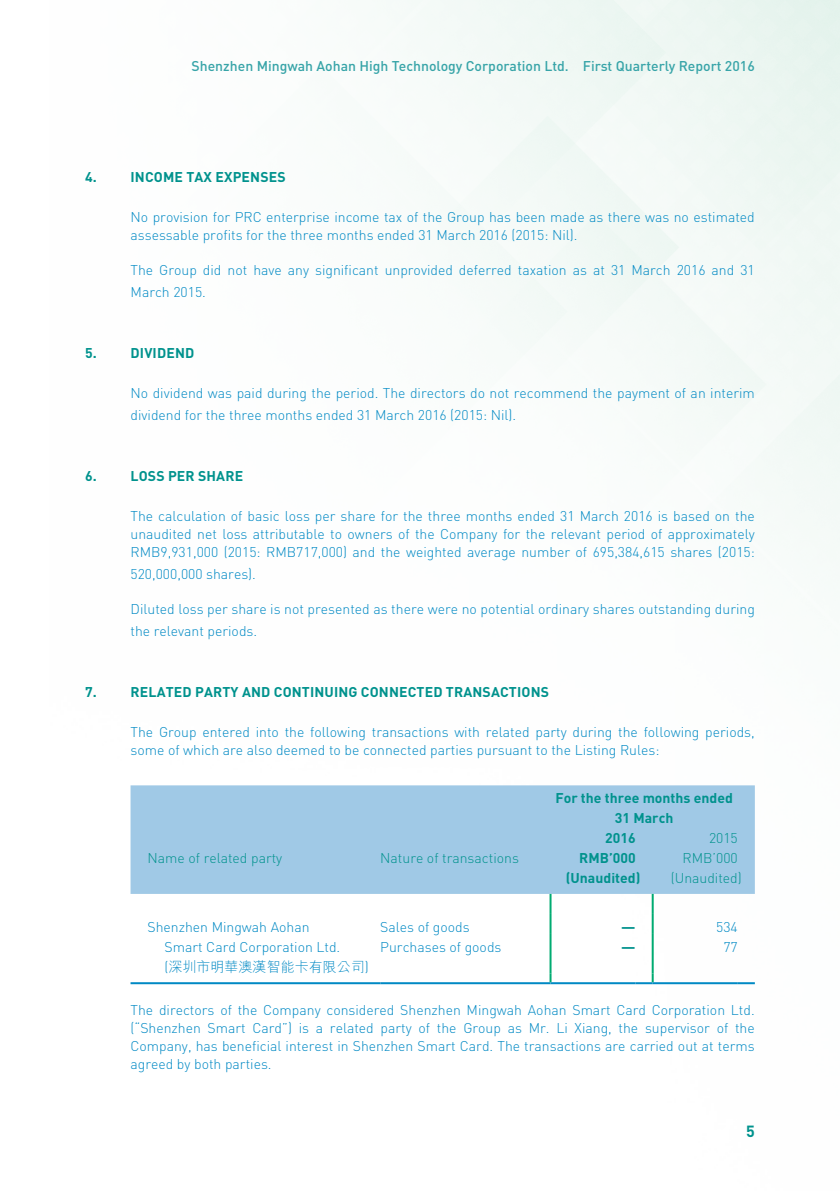
<style>
.page{position:relative;width:840px;height:1191px;background:#fff}
.page>*{position:absolute;margin:0;border:0;box-sizing:border-box;transform-origin:0 0}
.t1{font:700 16px "DIN Pro";color:#00928d}
.t2{font:300 14px/18px "DIN Pro";color:#0089c4}
.t3{font:700 14px "DIN Pro";letter-spacing:.01em;color:#00928d}
.t4{font:500 14px "DIN Pro";color:#37a4a8}
.t5{font:300 14px "DIN Pro";color:#00928d}
.t6{font:300 14px "M Hei HK";color:#0089c4}
.s1{font-family:"DIN Pro"}
</style>
<div class="page">
<img style="left:130px;top:0;width:709px;height:985px">
<div style="left:130px;top:785px;width:624px;height:109px;background:#a0c9e6"></div>
<hr style="left:130px;top:982px;width:250px;height:2px;background:#0089c4">
<hr style="left:380px;top:982px;width:170px;height:2px;background:#0089c4">
<hr style="left:550px;top:982px;width:85px;height:2px;background:#0089c4">
<hr style="left:652px;top:982px;width:85px;height:2px;background:#0089c4">
<svg style="left:737px;top:982px;width:17px;height:2px"></svg>
<hr style="left:549px;top:894px;width:2px;height:20px;background:#00ab71">
<hr style="left:549px;top:914px;width:2px;height:20px;background:#00ab71">
<hr style="left:549px;top:934px;width:2px;height:39px;background:#00ab71">
<svg style="left:549px;top:973px;width:2px;height:9px"></svg>
<hr style="left:651px;top:894px;width:2px;height:20px;background:#00ab71">
<hr style="left:651px;top:914px;width:2px;height:20px;background:#00ab71">
<hr style="left:651px;top:934px;width:2px;height:39px;background:#00ab71">
<svg style="left:635px;top:973px;width:18px;height:11px"></svg>
<p class="t4" style="left:191px;top:56px;width:564px">Shenzhen Mingwah Aohan High Technology Corporation Ltd. First Quarterly Report 2016</p>
<p class="t3" style="left:85px;top:167px;width:13px">4.</p>
<p class="t3" style="left:130px;top:167px;width:156px">INCOME TAX EXPENSES</p>
<p class="t2" style="left:130px;top:207px;width:625px">No provision for PRC enterprise income tax of the Group has been made as there was no estimated assessable profits for the three months ended 31 March 2016 (2015: Nil).</p>
<p class="t2" style="left:130px;top:258px;width:625px;line-height:22px">The Group did not have any significant unprovided deferred taxation as at 31 March 2016 and 31<br>March 2015.</p>
<p class="t3" style="left:85px;top:343px;width:13px">5.</p>
<p class="t3" style="left:130px;top:343px;width:65px">DIVIDEND</p>
<p class="t2" style="left:130px;top:381px;width:625px;line-height:22px">No dividend was paid during the period. The directors do not recommend the payment of an interim dividend for the three months ended 31 March 2016 (2015: Nil).</p>
<p class="t3" style="left:85px;top:466px;width:13px">6.</p>
<p class="t3" style="left:130px;top:466px;width:114px">LOSS PER SHARE</p>
<p class="t2" style="left:130px;top:506px;width:625px;text-align:justify">The calculation of basic loss per share for the three months ended 31 March 2016 is based on the unaudited net loss attributable to owners of the Company for the relevant period of approximately RMB9,931,000 (2015: RMB717,000) and the weighted average number of 695,384,615 shares (2015:</p>
<p class="t2" style="left:130px;top:564px;width:127px">520,000,000 shares).</p>
<p class="t2" style="left:130px;top:597px;width:625px;line-height:22px">Diluted loss per share is not presented as there were no potential ordinary shares outstanding during the relevant periods.</p>
<p class="t3" style="left:85px;top:682px;width:13px">7.</p>
<p class="t3" style="left:130px;top:682px;width:420px">RELATED PARTY AND CONTINUING CONNECTED TRANSACTIONS</p>
<p class="t2" style="left:130px;top:722px;width:625px">The Group entered into the following transactions with related party during the following periods, some of which are also deemed to be connected parties pursuant to the Listing Rules:</p>
<p class="t3" style="left:555px;top:788px;width:179px">For the three months ended</p>
<p class="t3" style="left:614px;top:808px;width:60px">31 March</p>
<p class="t3" style="left:605px;top:829px;width:32px">2016</p>
<p class="t5" style="left:708px;top:829px;width:30px">2015</p>
<p class="t5" style="left:147px;top:849px;width:136px">Name of related party</p>
<p class="t5" style="left:380px;top:849px;width:140px">Nature of transactions</p>
<p class="t3" style="left:579px;top:849px;width:58px">RMB’000</p>
<p class="t5" style="left:682px;top:849px;width:57px">RMB’000</p>
<p class="t3" style="left:565px;top:869px;width:76px">(Unaudited)</p>
<p class="t5" style="left:670px;top:869px;width:72px">(Unaudited)</p>
<p class="t2" style="left:164px;top:916px;width:177px;line-height:20px;text-indent:-17px">Shenzhen Mingwah Aohan<br>Smart Card Corporation Ltd.</p>
<p class="t6" style="left:164px;top:959px;width:205px"><span class="s1">(</span>深圳市明華澳漢智能卡有限公司<span class="s1">)</span></p>
<p class="t2" style="left:380px;top:917px;width:91px">Sales of goods</p>
<p class="t3" style="left:621px;top:917px;width:16px">—</p>
<p class="t2" style="left:715px;top:917px;width:23px">534</p>
<p class="t2" style="left:380px;top:937px;width:123px">Purchases of goods</p>
<p class="t3" style="left:621px;top:937px;width:16px">—</p>
<p class="t2" style="left:723px;top:937px;width:16px">77</p>
<p class="t2" style="left:130px;top:1000px;width:625px;text-align:justify">The directors of the Company considered Shenzhen Mingwah Aohan Smart Card Corporation Ltd. (“Shenzhen Smart Card”) is a related party of the Group as Mr. Li Xiang, the supervisor of the Company, has beneficial interest in Shenzhen Smart Card. The transactions are carried out at terms agreed by both parties.</p>
<p class="t1" style="left:745px;top:1120px;width:10px">5</p>
</div>
